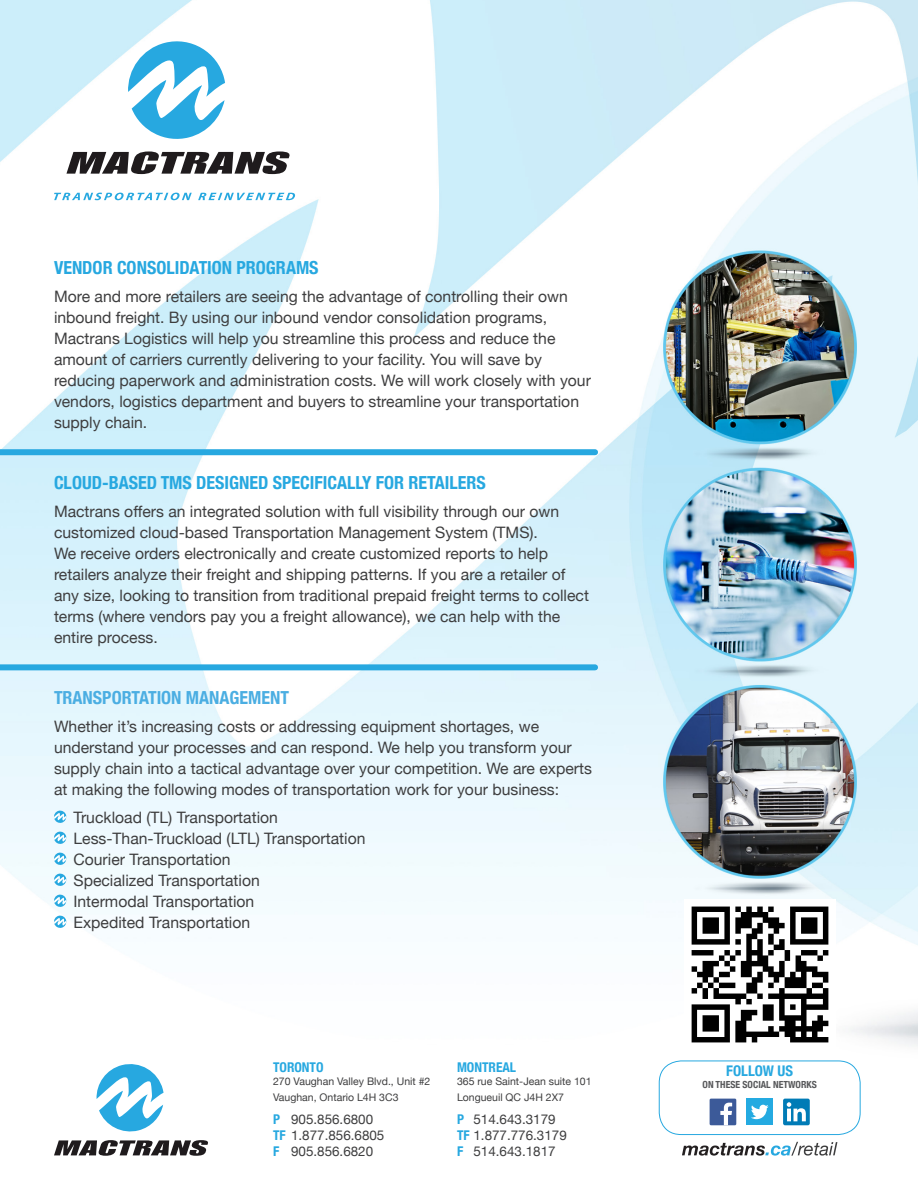
<style>
.page{position:relative;width:918px;height:1188px;background:#fff}
.page>*{position:absolute;margin:0;border:0;box-sizing:border-box;transform-origin:0 0}
.t1{font:700 condensed 18px "Helvetica Neue";color:#27a8e0}
.t2{font:700 condensed 18px "Helvetica Neue";color:#4baee2}
.t3{font:15.75px/21px "Helvetica Neue";color:#3e3e3f}
.t4{font:700 condensed 14.7px "Helvetica Neue";color:#27a8e0}
.t5{font:13.35px "Helvetica Neue";color:#3e3e3f}
.t6{font:700 condensed 13.35px "Helvetica Neue";color:#27a8e0}
.t7{font:10.5px/16px "Helvetica Neue";color:#3e3e3f}
.t8{font:700 condensed 9.75px "Helvetica Neue";color:#57585a}
.s1{font-weight:700;font-stretch:condensed;color:#27a8e0}
</style>
<div class="page">
<img style="left:0;top:0;width:918px;height:1144px">
<svg style="left:66px;top:151px;width:224px;height:23px"></svg>
<svg style="left:127px;top:36px;width:98px;height:107px"></svg>
<svg style="left:54px;top:193px;width:138px;height:7px"></svg>
<svg style="left:198px;top:193px;width:97px;height:7px"></svg>
<svg style="left:53px;top:810px;width:14px;height:14px"></svg>
<svg style="left:53px;top:831px;width:14px;height:14px"></svg>
<svg style="left:53px;top:852px;width:14px;height:14px"></svg>
<svg style="left:53px;top:873px;width:14px;height:14px"></svg>
<svg style="left:53px;top:894px;width:14px;height:14px"></svg>
<svg style="left:53px;top:915px;width:14px;height:14px"></svg>
<div style="left:0;top:449px;width:595px;height:6px;background:#27a8e0"></div>
<div style="left:0;top:664px;width:595px;height:6px;background:#27a8e0"></div>
<svg style="left:54px;top:1061px;width:154px;height:95px"></svg>
<div style="left:659px;top:1061px;width:201px;height:74px;border:1px solid #27a8e0;border-radius:22px"></div>
<div style="left:746px;top:1099px;width:27px;height:26px;background:#24aae1"></div>
<svg style="left:751px;top:1105px;width:18px;height:14px"></svg>
<div style="left:710px;top:1099px;width:26px;height:26px;background:#3c5a99"></div>
<svg style="left:720px;top:1103px;width:12px;height:22px"></svg>
<div style="left:783px;top:1099px;width:27px;height:26px;background:#007bb6;border-radius:2px"></div>
<svg style="left:787px;top:1102px;width:19px;height:19px"></svg>
<svg style="left:682px;top:1142px;width:155px;height:14px"></svg>
<img style="left:684px;top:899px;width:151px;height:151px">
<p class="t1" style="left:54px;top:253px;width:266px">VENDOR CONSOLIDATION PROGRAMS</p>
<p class="t3" style="left:54px;top:286px;width:538px">More and more retailers are seeing the advantage of controlling their own inbound freight. By using our inbound vendor consolidation programs, Mactrans Logistics will help you streamline this process and reduce the amount of carriers currently delivering to your facility. You will save by reducing paperwork and administration costs. We will work closely with your vendors, logistics department and buyers to streamline your transportation supply chain.</p>
<p class="t1" style="left:54px;top:468px;width:433px">CLOUD-BASED TMS DESIGNED SPECIFICALLY FOR RETAILERS</p>
<p class="t3" style="left:54px;top:502px;width:536px">Mactrans offers an integrated solution with full visibility through our own customized cloud-based Transportation Management System (TMS).<br>We receive orders electronically and create customized reports to help retailers analyze their freight and shipping patterns. If you are a retailer of any size, looking to transition from traditional prepaid freight terms to collect terms (where vendors pay you a freight allowance), we can help with the entire process.</p>
<p class="t2" style="left:54px;top:683px;width:237px">TRANSPORTATION MANAGEMENT</p>
<p class="t3" style="left:54px;top:717px;width:539px">Whether it’s increasing costs or addressing equipment shortages, we understand your processes and can respond. We help you transform your supply chain into a tactical advantage over your competition. We are experts at making the following modes of transportation work for your business:</p>
<p class="t3" style="left:73px;top:808px;width:206px">Truckload (TL) Transportation</p>
<p class="t3" style="left:73px;top:829px;width:294px">Less-Than-Truckload (LTL) Transportation</p>
<p class="t3" style="left:73px;top:850px;width:159px">Courier Transportation</p>
<p class="t3" style="left:73px;top:871px;width:188px">Specialized Transportation</p>
<p class="t3" style="left:73px;top:892px;width:182px">Intermodal Transportation</p>
<p class="t3" style="left:73px;top:913px;width:178px">Expedited Transportation</p>
<p class="t6" style="left:273px;top:1056px;width:52px">TORONTO</p>
<p class="t7" style="left:273px;top:1073px;width:159px">270 Vaughan Valley Blvd., Unit #2</p>
<p class="t7" style="left:273px;top:1090px;width:127px">Vaughan, Ontario L4H 3C3</p>
<p class="t5" style="left:273px;top:1109px;width:102px"><span class="s1">P</span> 905.856.6800</p>
<p class="t5" style="left:273px;top:1125px;width:113px"><span class="s1">TF</span> 1.877.856.6805</p>
<p class="t5" style="left:273px;top:1141px;width:102px"><span class="s1">F</span> 905.856.6820</p>
<p class="t6" style="left:457px;top:1056px;width:61px">MONTREAL</p>
<p class="t7" style="left:457px;top:1073px;width:136px">365 rue Saint-Jean suite 101  Longueuil QC  J4H 2X7</p>
<p class="t5" style="left:457px;top:1109px;width:100px"><span class="s1">P</span> 514.643.3179</p>
<p class="t5" style="left:457px;top:1125px;width:111px"><span class="s1">TF</span> 1.877.776.3179</p>
<p class="t5" style="left:457px;top:1141px;width:100px"><span class="s1">F</span> 514.643.1817</p>
<p class="t4" style="left:726px;top:1059px;width:68px">FOLLOW US</p>
<p class="t8" style="left:703px;top:1077px;width:116px">ON THESE SOCIAL NETWORKS</p>
</div>
